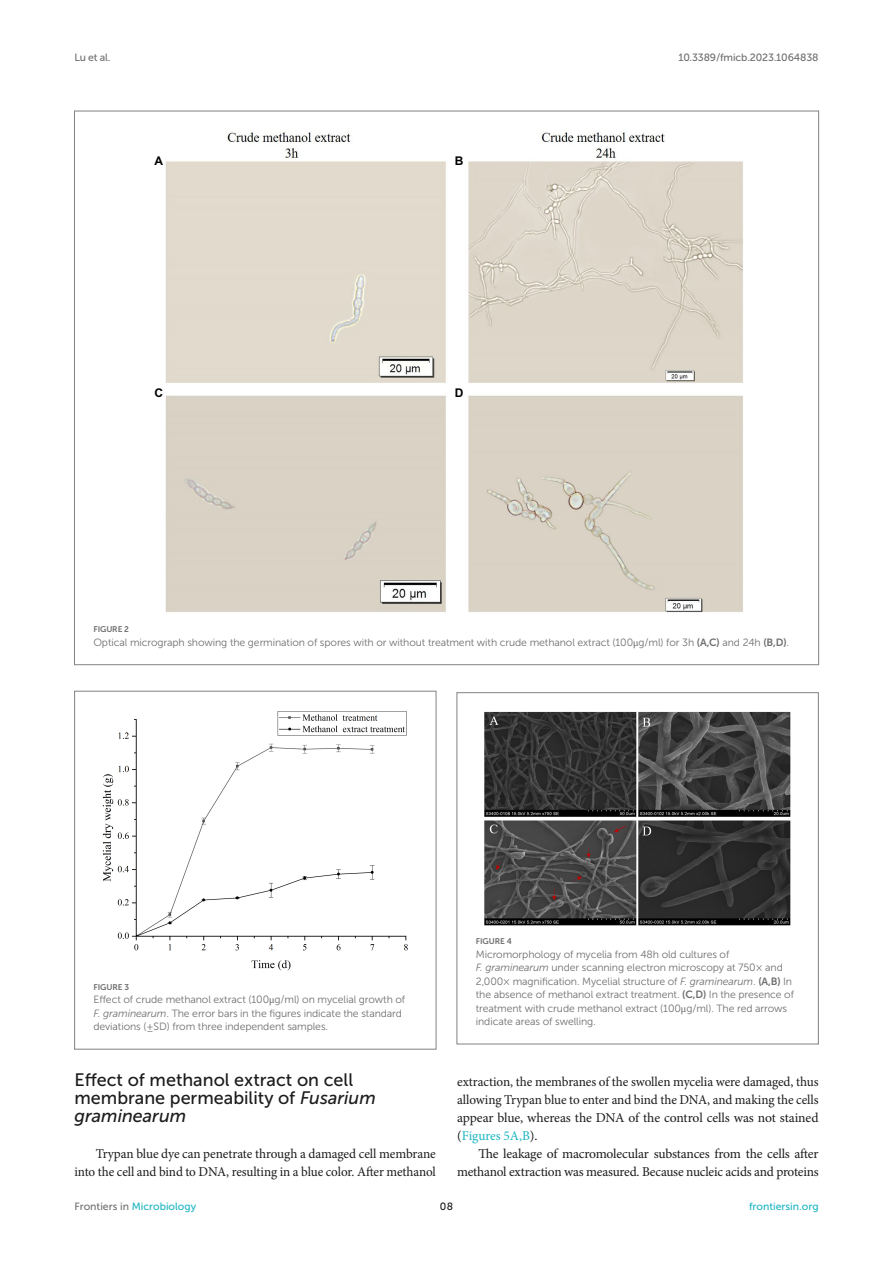
<style>
.page{position:relative;width:893px;height:1263px;background:#fff}
.page>*{position:absolute;margin:0;border:0;box-sizing:border-box;transform-origin:0 0}
.HEAD_2{font:18px/18px "Museo Sans 500";color:#1b1c1b}
.TEXT_FLUSH{font:13.5px/18px "Minion Pro";letter-spacing:-.01em;color:#1b1c1b;text-align:right}
.TEXT{font:13.5px/18px "Minion Pro";letter-spacing:-.015em;color:#1b1c1b;text-align:right}
.t1{font:700 12px "Arial";color:#000}
.FIG_LEG{font:10.5px/13.5px "Museo Sans 300";letter-spacing:-.01em;color:#706f70}
.t2{font:10.5px "Museo Sans 500";color:#1db5c3}
.t3{font:10.5px "Museo Sans 500";letter-spacing:-.015em;color:#706f70}
.t4{font:10.5px "Museo Sans 500";color:#1b1c1b}
.FIG_HD{font:8.25px "Museo Sans 700";letter-spacing:-.01em;color:#706f70}
.s1{font-family:"STIX General"}
.s2{font-family:"Museo Sans 700"}
.s3{font-style:italic}
.s4{color:#1db5c3}
.s5{color:#706f70}
</style>
<div class="page">
<img style="left:102px;top:711px;width:306px;height:260px">
<div style="left:74px;top:691px;width:362px;height:358px;border:1px solid #808285"></div>
<img style="left:485px;top:712px;width:306px;height:213px">
<img style="left:165px;top:131px;width:578px;height:482px">
<p class="t3" style="left:74px;top:51px;width:38px">Lu et al.</p>
<p class="t3" style="left:678px;top:51px;width:142px">10.3389/fmicb.2023.1064838</p>
<p class="t1" style="left:154px;top:152px;width:10px">A</p>
<p class="t1" style="left:455px;top:152px;width:10px">B</p>
<p class="t1" style="left:154px;top:385px;width:10px">C</p>
<p class="t1" style="left:455px;top:385px;width:10px">D</p>
<p class="FIG_HD" style="left:93px;top:625px;width:37px">FIGURE 2</p>
<p class="FIG_LEG" style="left:93px;top:635px;width:697px">Optical micrograph showing the germination of spores with or without treatment with crude methanol extract (100 <span class="s1">μ</span>g/ml) for 3 h <span class="s2">(A,C)</span> and 24 h <span class="s2">(B,D)</span>.</p>
<p class="FIG_HD" style="left:94px;top:982px;width:37px">FIGURE 3</p>
<p class="FIG_LEG" style="left:94px;top:993px;width:313px">Effect of crude methanol extract (100 <span class="s1">μ</span>g/ml) on mycelial growth of<br><span class="s3">F. graminearum</span>. The error bars in the figures indicate the standard deviations (±SD) from three independent samples.</p>
<p class="HEAD_2" style="left:74px;top:1071px;width:303px">Effect of methanol extract on cell membrane permeability of <span class="s3">Fusarium graminearum</span></p>
<p class="TEXT_FLUSH" style="left:74px;top:1145px;width:363px">Trypan blue dye can penetrate through a damaged cell membrane into the cell and bind to DNA, resulting in a blue color. After methanol</p>
<p class="FIG_HD" style="left:476px;top:937px;width:37px">FIGURE 4</p>
<p class="FIG_LEG" style="left:476px;top:947px;width:320px">Micromorphology of mycelia from 48 h old cultures of<br><span class="s3">F. graminearum</span> under scanning electron microscopy at 750× and 2,000× magnification. Mycelial structure of <span class="s3">F. graminearum</span>. <span class="s2">(A,B)</span> In the absence of methanol extract treatment. <span class="s2">(C,D)</span> In the presence of treatment with crude methanol extract (100 <span class="s1">μ</span>g/ml). The red arrows indicate areas of swelling.</p>
<p class="TEXT_FLUSH" style="left:457px;top:1073px;width:363px;text-align:justify">extraction, the membranes of the swollen mycelia were damaged, thus allowing Trypan blue to enter and bind the DNA, and making the cells appear blue, whereas the DNA of the control cells was not stained (<span class="s4">Figures 5A,B</span>).</p>
<p class="TEXT" style="left:457px;top:1145px;width:363px">The leakage of macromolecular substances from the cells after methanol extraction was measured. Because nucleic acids and proteins</p>
<p class="t2" style="left:74px;top:1200px;width:123px"><span class="s5">Frontiers in</span> Microbiology</p>
<p class="t4" style="left:440px;top:1200px;width:15px">08</p>
<p class="t2" style="left:749px;top:1200px;width:71px">frontiersin.org</p>
</div>
